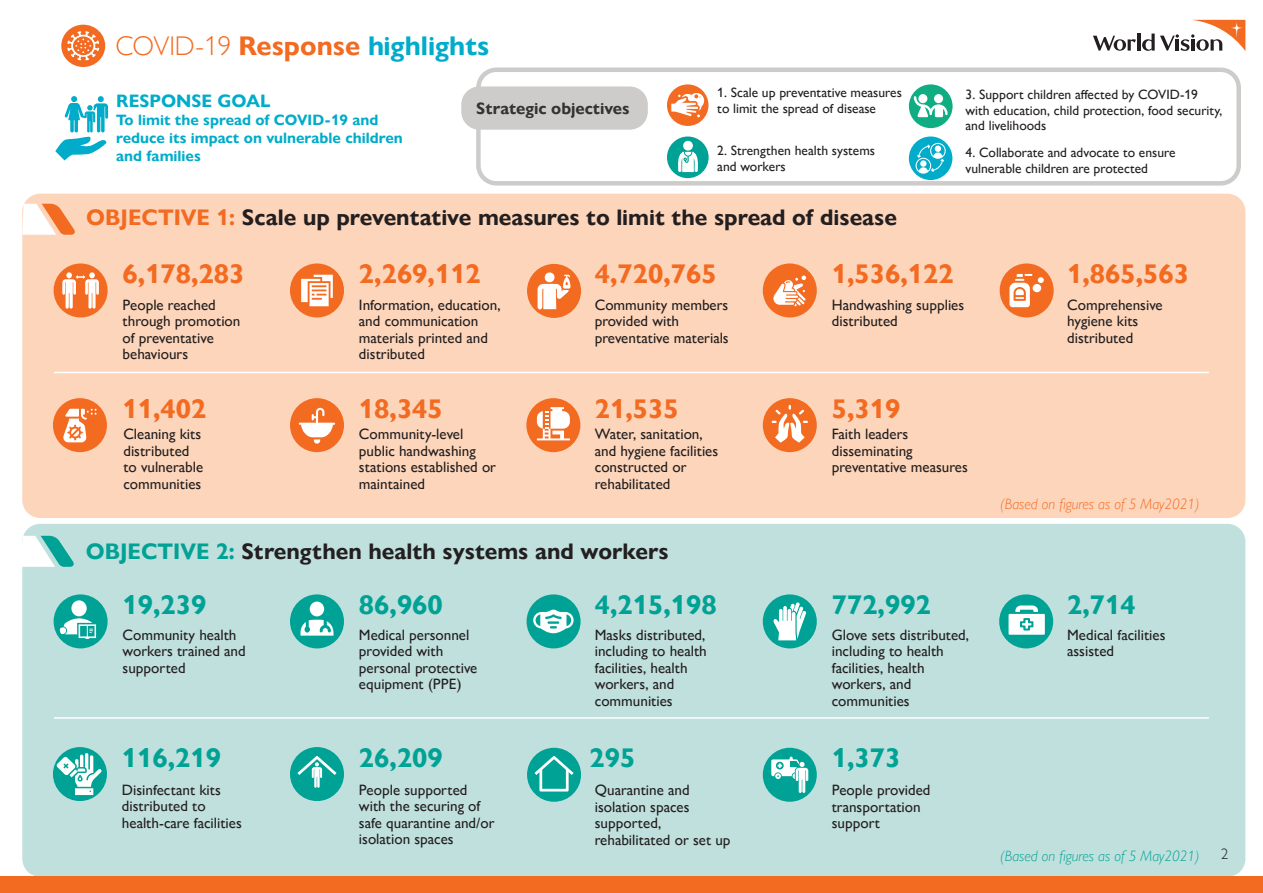
<style>
.page{position:relative;width:1263px;height:893px;background:#fff}
.page>*{position:absolute;margin:0;border:0;box-sizing:border-box;transform-origin:0 0}
.t1{font:700 27px "Gill Sans Nova";color:#f36a21}
.t2{font:700 27px "Gill Sans Nova";color:#00a295}
.t3{font:700 27px "Gill Sans Nova";color:#00acca}
.t4{font:700 22.5px "Gill Sans Nova";color:#231f20}
.t5{font:700 18px "Gill Sans Nova";color:#00acca}
.t6{font:700 16.5px "Gill Sans Nova";color:#323332}
.t7{font:500 15px/16.5px "Gill Sans Nova";color:#231f20}
.t8{font:700 15px/18px "Gill Sans Nova";color:#00acca}
.t9{font:italic 300 15px "Gill Sans Nova";color:#f36a21}
.t10{font:italic 300 15px "Gill Sans Nova";color:#00a295}
.t11{font:300 15px "Gill Sans Nova";color:#231f20}
.t12{font:500 13.5px/15.8px "Gill Sans Nova";color:#231f20}
.s1{font-weight:300;color:#f36a21}
.s2{color:#f36a21}
.s3{color:#00a295}
</style>
<div class="page">
<div style="left:22px;top:194px;width:1223px;height:324px;background:#fdd5ba;border-radius:18px"></div>
<div style="left:61px;top:25px;width:44px;height:42px;background:#f36a21;border-radius:50%"></div>
<svg style="left:67px;top:31px;width:32px;height:29px"></svg>
<div style="left:1000px;top:263px;width:54px;height:54px;background:#f36a21;border-radius:50%"></div>
<svg style="left:1038px;top:277px;width:6px;height:6px"></svg>
<div style="left:1033px;top:284px;width:8px;height:8px;background:#fff;border-radius:50%"></div>
<svg style="left:1009px;top:274px;width:23px;height:33px"></svg>
<div style="left:290px;top:263px;width:54px;height:54px;background:#f36a21;border-radius:50%"></div>
<svg style="left:301px;top:275px;width:32px;height:31px"></svg>
<div style="left:22px;top:524px;width:1223px;height:353px;background:#c0e0dd;border-radius:18px"></div>
<div style="left:54px;top:594px;width:54px;height:54px;background:#00a295;border-radius:50%"></div>
<svg style="left:59px;top:600px;width:37px;height:39px"></svg>
<div style="left:53px;top:747px;width:54px;height:54px;background:#00a295;border-radius:50%"></div>
<svg style="left:56px;top:753px;width:46px;height:42px"></svg>
<hr style="left:54px;top:372px;width:1155px;height:1px;background:#fff">
<hr style="left:54px;top:717px;width:1155px;height:2px;background:#fff">
<div style="left:763px;top:594px;width:54px;height:54px;background:#00a295;border-radius:50%"></div>
<svg style="left:773px;top:602px;width:33px;height:38px"></svg>
<div style="left:526px;top:594px;width:54px;height:54px;background:#00a295;border-radius:50%"></div>
<svg style="left:533px;top:609px;width:41px;height:24px"></svg>
<div style="left:999px;top:594px;width:54px;height:54px;background:#00a295;border-radius:50%"></div>
<svg style="left:1008px;top:605px;width:37px;height:30px"></svg>
<div style="left:763px;top:263px;width:54px;height:54px;background:#f36a21;border-radius:50%"></div>
<svg style="left:773px;top:276px;width:33px;height:30px"></svg>
<div style="left:527px;top:264px;width:54px;height:54px;background:#f36a21;border-radius:50%"></div>
<svg style="left:537px;top:272px;width:34px;height:37px"></svg>
<div style="left:763px;top:398px;width:54px;height:54px;background:#f36a21;border-radius:50%"></div>
<svg style="left:772px;top:405px;width:36px;height:38px"></svg>
<div style="left:54px;top:263px;width:54px;height:54px;background:#f36a21;border-radius:50%"></div>
<svg style="left:62px;top:272px;width:37px;height:37px"></svg>
<div style="left:290px;top:594px;width:54px;height:54px;background:#00a295;border-radius:50%"></div>
<svg style="left:300px;top:619px;width:33px;height:17px"></svg>
<div style="left:310px;top:602px;width:14px;height:14px;background:#fff;border-radius:50%"></div>
<div style="left:527px;top:748px;width:54px;height:54px;background:#00a295;border-radius:50%"></div>
<svg style="left:534px;top:756px;width:40px;height:35px"></svg>
<div style="left:290px;top:747px;width:54px;height:54px;background:#00a295;border-radius:50%"></div>
<svg style="left:297px;top:756px;width:40px;height:32px"></svg>
<div style="left:763px;top:748px;width:54px;height:54px;background:#00a295;border-radius:50%"></div>
<svg style="left:771px;top:756px;width:37px;height:37px"></svg>
<div style="left:290px;top:398px;width:54px;height:54px;background:#f36a21;border-radius:50%"></div>
<svg style="left:299px;top:408px;width:36px;height:36px"></svg>
<div style="left:526px;top:398px;width:54px;height:54px;background:#f36a21;border-radius:50%"></div>
<svg style="left:537px;top:407px;width:33px;height:33px"></svg>
<div style="left:53px;top:398px;width:54px;height:54px;background:#f36a21;border-radius:50%"></div>
<svg style="left:63px;top:409px;width:34px;height:33px"></svg>
<hr style="left:1137px;top:34px;width:3px;height:17px;background:#231f20">
<svg style="left:1093px;top:36px;width:43px;height:15px"></svg>
<svg style="left:1142px;top:20px;width:103px;height:31px"></svg>
<div style="left:0;top:877px;width:1263px;height:16px;background:#f36a21"></div>
<svg style="left:55px;top:96px;width:53px;height:65px"></svg>
<div style="left:476px;top:68px;width:765px;height:118px;border:4px solid #ceccca;border-radius:18px"></div>
<div style="left:667px;top:84px;width:41px;height:42px;background:#f36a21;border-radius:50%"></div>
<svg style="left:671px;top:93px;width:33px;height:24px"></svg>
<div style="left:667px;top:137px;width:42px;height:41px;background:#00a295;border-radius:50%"></div>
<div style="left:683px;top:141px;width:10px;height:10px;background:#fff;border-radius:50%"></div>
<svg style="left:678px;top:152px;width:20px;height:20px"></svg>
<div style="left:909px;top:84px;width:43px;height:44px;background:#10ad83;border-radius:50%"></div>
<svg style="left:918px;top:94px;width:9px;height:9px"></svg>
<svg style="left:934px;top:94px;width:9px;height:9px"></svg>
<svg style="left:914px;top:96px;width:34px;height:21px"></svg>
<div style="left:909px;top:137px;width:43px;height:43px;background:#00acca;border-radius:50%"></div>
<svg style="left:915px;top:143px;width:31px;height:31px"></svg>
<div style="left:461px;top:86px;width:187px;height:44px;background:#ceccca;border-radius:18px"></div>
<svg style="left:22px;top:204px;width:53px;height:31px"></svg>
<svg style="left:22px;top:536px;width:52px;height:31px"></svg>
<p class="t3" style="left:115px;top:29px;width:375px"><span class="s1">COVID-19</span> <span class="s2">Response</span> highlights</p>
<p class="t5" style="left:116px;top:89px;width:156px">RESPONSE GOAL</p>
<p class="t8" style="left:116px;top:110px;width:288px">To limit the spread of COVID-19 and reduce its impact on vulnerable children and families</p>
<p class="t6" style="left:476px;top:98px;width:155px">Strategic objectives</p>
<p class="t12" style="left:717px;top:85px;width:186px">1. Scale up preventative measures to limit the spread of disease</p>
<p class="t12" style="left:717px;top:142px;width:159px">2. Strengthen health systems and workers</p>
<p class="t4" style="left:86px;top:204px;width:812px"><span class="s2">OBJECTIVE 1:</span> Scale up preventative measures to limit the spread of disease</p>
<p class="t12" style="left:965px;top:86px;width:234px">3. Support children affected by COVID-19</p>
<p class="t12" style="left:965px;top:102px;width:258px">with education, child protection, food security, and livelihoods</p>
<p class="t12" style="left:965px;top:145px;width:211px">4. Collaborate and advocate to ensure vulnerable children are protected</p>
<p class="t1" style="left:123px;top:257px;width:123px">6,178,283</p>
<p class="t1" style="left:1067px;top:257px;width:123px">1,865,563</p>
<p class="t1" style="left:359px;top:257px;width:123px">2,269,112</p>
<p class="t1" style="left:595px;top:257px;width:123px">4,720,765</p>
<p class="t1" style="left:832px;top:257px;width:123px">1,536,122</p>
<p class="t7" style="left:123px;top:296px;width:119px">People reached through promotion of preventative behaviours</p>
<p class="t1" style="left:123px;top:392px;width:85px">11,402</p>
<p class="t7" style="left:123px;top:426px;width:81px">Cleaning kits distributed to vulnerable communities</p>
<p class="t7" style="left:359px;top:296px;width:143px">Information, education, and communication materials printed and distributed</p>
<p class="t1" style="left:359px;top:392px;width:85px">18,345</p>
<p class="t7" style="left:359px;top:426px;width:139px">Community-level public handwashing stations established or maintained</p>
<p class="t7" style="left:595px;top:296px;width:135px">Community members provided with preventative materials</p>
<p class="t1" style="left:595px;top:392px;width:85px">21,535</p>
<p class="t7" style="left:595px;top:426px;width:125px">Water, sanitation, and hygiene facilities constructed or rehabilitated</p>
<p class="t4" style="left:86px;top:537px;width:584px"><span class="s3">OBJECTIVE 2:</span> Strengthen health systems and workers</p>
<p class="t2" style="left:123px;top:588px;width:85px">19,239</p>
<p class="t7" style="left:123px;top:626px;width:125px">Community health workers trained and supported</p>
<p class="t2" style="left:122px;top:741px;width:101px">116,219</p>
<p class="t7" style="left:122px;top:781px;width:100px">Disinfectant kits distributed to</p>
<p class="t7" style="left:122px;top:814px;width:121px">health-care facilities</p>
<p class="t2" style="left:359px;top:588px;width:85px">86,960</p>
<p class="t7" style="left:359px;top:626px;width:120px">Medical personnel provided with personal protective equipment (PPE)</p>
<p class="t2" style="left:359px;top:741px;width:85px">26,209</p>
<p class="t7" style="left:359px;top:781px;width:137px">People supported with the securing of safe quarantine and/or isolation spaces</p>
<p class="t2" style="left:595px;top:588px;width:123px">4,215,198</p>
<p class="t7" style="left:595px;top:626px;width:114px">Masks distributed, including to health facilities, health workers, and communities</p>
<p class="t2" style="left:589px;top:741px;width:47px">295</p>
<p class="t7" style="left:595px;top:782px;width:137px">Quarantine and isolation spaces supported, rehabilitated or set up</p>
<p class="t7" style="left:832px;top:296px;width:134px">Handwashing supplies distributed</p>
<p class="t1" style="left:832px;top:392px;width:70px">5,319</p>
<p class="t7" style="left:832px;top:426px;width:138px">Faith leaders disseminating preventative measures</p>
<p class="t7" style="left:1067px;top:296px;width:97px">Comprehensive hygiene kits distributed</p>
<p class="t9" style="left:1000px;top:495px;width:201px">(Based on figures as of 5 May2021)</p>
<p class="t2" style="left:832px;top:588px;width:101px">772,992</p>
<p class="t2" style="left:1067px;top:588px;width:70px">2,714</p>
<p class="t7" style="left:832px;top:626px;width:139px">Glove sets distributed, including to health facilities, health workers, and communities</p>
<p class="t7" style="left:1067px;top:626px;width:100px">Medical facilities assisted</p>
<p class="t2" style="left:832px;top:741px;width:70px">1,373</p>
<p class="t7" style="left:832px;top:782px;width:100px">People provided transportation support</p>
<p class="t10" style="left:1000px;top:846px;width:201px">(Based on figures as of 5 May2021)</p>
<p class="t11" style="left:1221px;top:844px;width:9px">2</p>
</div>
